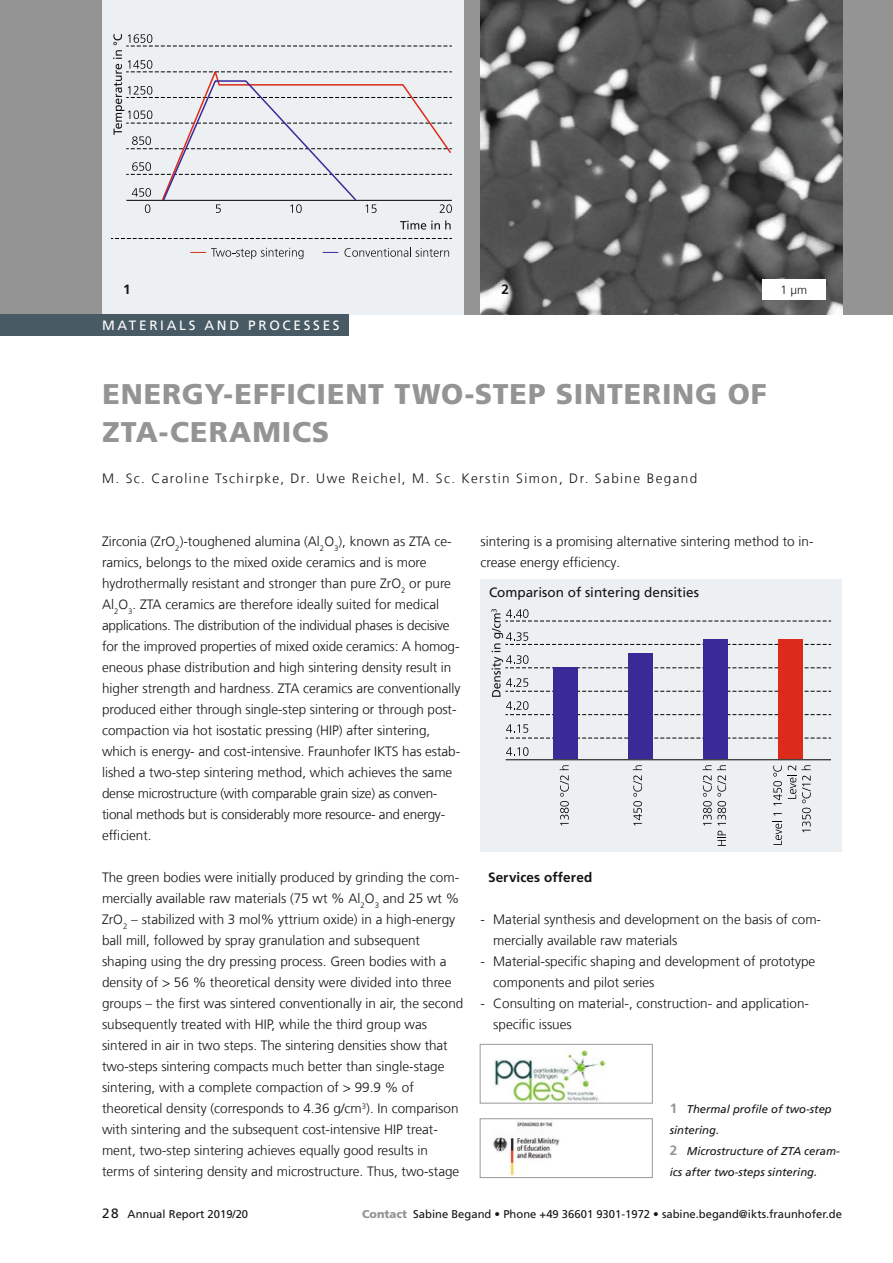
<style>
.page{position:relative;width:893px;height:1263px;background:#fff}
.page>*{position:absolute;margin:0;border:0;box-sizing:border-box;transform-origin:0 0}
.t1{font:900 28.5px/37.5px "Frutiger LT Com";letter-spacing:.03em;color:#949494}
.t2{font:300 13.5px/21px "Frutiger LT Com";color:#131413}
.t3{font:300 13.5px "Frutiger LT Com";letter-spacing:.105em;color:#131413}
.t4{font:13.5px "Frutiger LT Com";color:#131413}
.t5{font:13.5px "Frutiger LT Com";letter-spacing:.2em;color:#fff}
.t6{font:700 13.5px "Frutiger LT Com";letter-spacing:.01em;color:#131413}
.t7{font:300 12px "Frutiger LT Com";color:#131413}
.t8{font:11.25px "Frutiger LT Com";color:#131413}
.t9{font:italic 11.25px/21px "Frutiger LT Com";color:#131413}
.s1{font-weight:700;font-style:normal;font-size:13.5px;color:#949494}
.s2{font-size:13.5px}
.s3{font-weight:900;color:#949494}
</style>
<div class="page">
<div style="left:0;top:0;width:893px;height:315px;background:#949494"></div>
<img style="left:494px;top:1050px;width:112px;height:51px">
<div style="left:480px;top:1044px;width:173px;height:59px;border:1px solid #999"></div>
<img style="left:481px;top:0;width:361px;height:315px">
<div style="left:102px;top:0;width:361px;height:315px;background:#edf0f3"></div>
<svg style="left:323px;top:252px;width:15px;height:1px"></svg>
<svg style="left:191px;top:248px;width:112px;height:11px"></svg>
<svg style="left:344px;top:248px;width:105px;height:9px"></svg>
<svg style="left:111px;top:238px;width:340px;height:1px"></svg>
<svg style="left:400px;top:220px;width:51px;height:10px"></svg>
<svg style="left:113px;top:34px;width:339px;height:179px"></svg>
<div style="left:762px;top:279px;width:63px;height:20px;background:#fff"></div>
<div style="left:480px;top:579px;width:362px;height:273px;background:#edf0f3"></div>
<hr style="left:506px;top:759px;width:325px;height:1px;background:#000">
<div style="left:553px;top:668px;width:25px;height:91px;background:#3a2a97"></div>
<div style="left:628px;top:653px;width:25px;height:106px;background:#3a2a97"></div>
<div style="left:703px;top:639px;width:25px;height:120px;background:#3a2a97"></div>
<div style="left:778px;top:639px;width:25px;height:120px;background:#dc2a1b"></div>
<svg style="left:506px;top:747px;width:22px;height:9px"></svg>
<svg style="left:506px;top:724px;width:325px;height:15px"></svg>
<svg style="left:491px;top:609px;width:340px;height:106px"></svg>
<svg style="left:560px;top:765px;width:9px;height:60px"></svg>
<svg style="left:633px;top:765px;width:9px;height:60px"></svg>
<svg style="left:718px;top:831px;width:8px;height:15px"></svg>
<svg style="left:703px;top:765px;width:23px;height:60px"></svg>
<svg style="left:773px;top:813px;width:9px;height:32px"></svg>
<svg style="left:773px;top:765px;width:23px;height:41px"></svg>
<svg style="left:802px;top:765px;width:9px;height:67px"></svg>
<div style="left:0;top:315px;width:348px;height:21px;background:#485b64"></div>
<img style="left:493px;top:1122px;width:67px;height:54px">
<div style="left:480px;top:1118px;width:173px;height:60px;border:1px solid #999"></div>
<p class="t6" style="left:123px;top:281px;width:9px">1</p>
<p class="t6" style="left:502px;top:281px;width:9px">2</p>
<p class="t7" style="left:780px;top:283px;width:28px">1 µm</p>
<p class="t5" style="left:102px;top:318px;width:239px">MATERIALS AND PROCESSES</p>
<h1 class="t1" style="left:102px;top:375px;width:666px">ENERGY-EFFICIENT TWO-STEP SINTERING OF<br>ZTA-CERAMICS</h1>
<p class="t3" style="left:102px;top:470px;width:597px">M. Sc. Caroline Tschirpke, Dr. Uwe Reichel, M. Sc. Kerstin Simon, Dr. Sabine Begand</p>
<p class="t2" style="left:102px;top:531px;width:360px">Zirconia (ZrO<sub>2</sub>)-toughened alumina (Al<sub>2</sub>O<sub>3</sub>), known as ZTA ce&shy;ramics, belongs to the mixed oxide ceramics and is more hydrothermally resistant and stronger than pure ZrO<sub>2</sub> or pure Al<sub>2</sub>O<sub>3</sub>. ZTA ceramics are therefore ideally suited for medical applications. The distribution of the individual phases is decisive for the improved properties of mixed oxide ceramics: A homog&shy;eneous phase distribution and high sintering density result in higher strength and hardness. ZTA ceramics are conventionally produced either through single-step sintering or through post&shy;compaction via hot isostatic pressing (HIP) after sintering, which is energy- and cost-intensive. Fraunhofer IKTS has estab&shy;lished a two-step sintering method, which achieves the same dense microstructure (with comparable grain size) as conven&shy;tional methods but is considerably more resource- and energy&shy;efficient.</p>
<p class="t2" style="left:102px;top:867px;width:363px">The green bodies were initially produced by grinding the com&shy;mercially available raw materials (75 wt % Al<sub>2</sub>O<sub>3</sub> and 25 wt % ZrO<sub>2</sub> – stabilized with 3 mol% yttrium oxide) in a high-energy ball mill, followed by spray granulation and subsequent shaping using the dry pressing process. Green bodies with a density of &gt; 56 % theoretical density were divided into three groups – the first was sintered conventionally in air, the second subsequently treated with HIP, while the third group was sintered in air in two steps. The sintering densities show that two-steps sintering compacts much better than single-stage sintering, with a complete compaction of &gt; 99.9 % of theoretical density (corresponds to 4.36 g/cm<sup>3</sup>). In comparison with sintering and the subsequent cost-intensive HIP treat&shy;ment, two-step sintering achieves equally good results in terms of sintering density and microstructure. Thus, two-stage</p>
<p class="t2" style="left:480px;top:531px;width:335px">sintering is a promising alternative sintering method to in&shy;crease energy efficiency.</p>
<p class="t4" style="left:489px;top:585px;width:212px">Comparison of sintering densities</p>
<p class="t6" style="left:488px;top:869px;width:106px">Services offered</p>
<p class="t2" style="left:493px;top:909px;width:329px;text-indent:-13px">- Material synthesis and development on the basis of com&shy;mercially available raw materials</p>
<p class="t2" style="left:493px;top:951px;width:324px;text-indent:-13px">- Material-specific shaping and development of prototype components and pilot series</p>
<p class="t2" style="left:493px;top:993px;width:317px;text-indent:-13px">- Consulting on material-, construction- and application&shy;specific issues</p>
<p class="t9" style="left:670px;top:1099px;width:172px"><span class="s1">1</span> Thermal profile of two-step sintering.<br><span class="s1">2</span> Microstructure of ZTA ceram&shy;ics after two-steps sintering.</p>
<p class="t8" style="left:102px;top:1207px;width:148px"><span class="s2">28</span> Annual Report 2019/20</p>
<p class="t8" style="left:362px;top:1207px;width:481px"><span class="s3">Contact</span> Sabine Begand • Phone +49 36601 9301-1972 • sabine.begand@ikts.fraunhofer.de</p>
</div>
